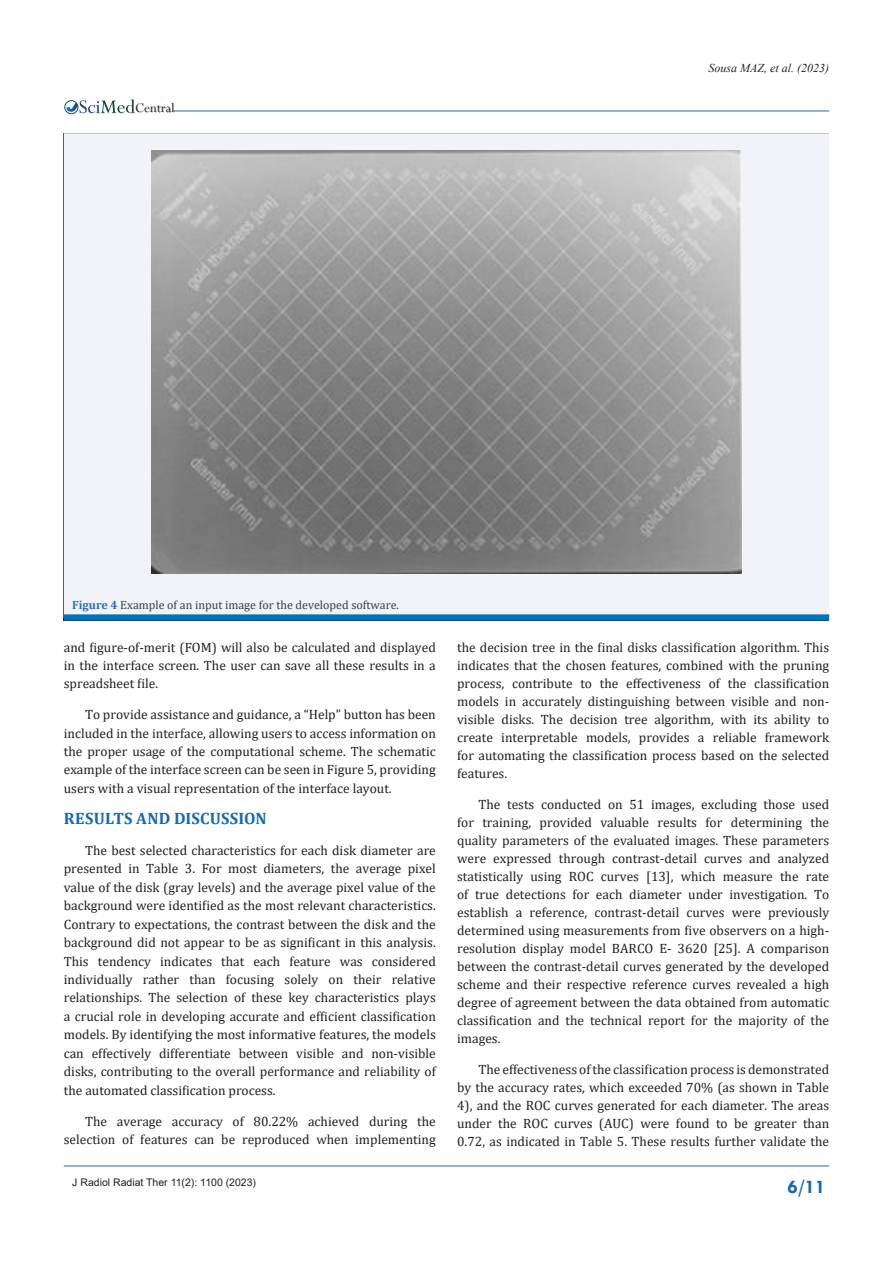
<style>
.page{position:relative;width:893px;height:1263px;background:#fff}
.page>*{position:absolute;margin:0;border:0;box-sizing:border-box;transform-origin:0 0}
.t1{font:700 19.5px "Tw Cen";color:#1768b4}
.heading_1{font:700 16.5px "Cambria";letter-spacing:.01em;color:#1768b4}
.t2{font:14.55px "Perpetua";color:#211e1e}
.Body_Text{font:13.5px/18px "Cambria";color:#231f20;text-align:justify}
.t3{font:12px "Cambria";color:#3e3e3f}
.t4{font:italic 12px "Times New Roman";color:#231f20}
.t5{font:10.5px "Arial";color:#231f20}
.s1{font-weight:700;color:#2a71b8}
</style>
<div class="page">
<img style="left:79px;top:103px;width:96px;height:11px">
<div style="left:64px;top:100px;width:14px;height:14px;border:1px solid #074d7c;border-radius:50%"></div>
<svg style="left:66px;top:99px;width:69px;height:14px"></svg>
<hr style="left:64px;top:1166px;width:765px;height:1px;background:#1768b4">
<hr style="left:174px;top:111px;width:655px;height:1px;background:#1768b4">
<div style="left:64px;top:133px;width:765px;height:481px;background:#f1f3f9"></div>
<div style="left:64px;top:614px;width:765px;height:6px;background:#0072bc"></div>
<img style="left:151px;top:151px;width:590px;height:423px">
<p class="t2" style="left:135px;top:99px;width:41px">Central</p>
<p class="t4" style="left:708px;top:60px;width:122px">Sousa MAZ, et al. (2023)</p>
<p class="t3" style="left:72px;top:598px;width:328px"><span class="s1">Figure 4</span> Example of an input image for the developed software.</p>
<p class="Body_Text" style="left:64px;top:639px;width:374px">and figure-of-merit (FOM) will also be calculated and displayed in the interface screen. The user can save all these results in a spreadsheet file.</p>
<p class="Body_Text" style="left:64px;top:705px;width:374px;text-indent:21px">To provide assistance and guidance, a “Help” button has been included in the interface, allowing users to access information on the proper usage of the computational scheme. The schematic example of the interface screen can be seen in Figure 5, providing users with a visual representation of the interface layout.</p>
<p class="heading_1" style="left:64px;top:806px;width:204px">RESULTS AND DISCUSSION</p>
<p class="Body_Text" style="left:64px;top:841px;width:374px;line-height:18.5px;text-indent:21px">The best selected characteristics for each disk diameter are presented in Table 3. For most diameters, the average pixel value of the disk (gray levels) and the average pixel value of the background were identified as the most relevant characteristics.<br>Contrary to expectations, the contrast between the disk and the background did not appear to be as significant in this analysis.<br>This tendency indicates that each feature was considered individually rather than focusing solely on their relative relationships. The selection of these key characteristics plays a crucial role in developing accurate and efficient classification models. By identifying the most informative features, the models can effectively differentiate between visible and non-visible disks, contributing to the overall performance and reliability of the automated classification process.</p>
<p class="Body_Text" style="left:64px;top:1112px;width:374px;line-height:18.5px;text-align:right">The average accuracy of 80.22% achieved during the selection of features can be reproduced when implementing</p>
<p class="Body_Text" style="left:457px;top:639px;width:374px">the decision tree in the final disks classification algorithm. This indicates that the chosen features, combined with the pruning process, contribute to the effectiveness of the classification models in accurately distinguishing between visible and non&shy;visible disks. The decision tree algorithm, with its ability to create interpretable models, provides a reliable framework for automating the classification process based on the selected features.</p>
<p class="Body_Text" style="left:457px;top:795px;width:374px;text-indent:21px">The tests conducted on 51 images, excluding those used for training, provided valuable results for determining the quality parameters of the evaluated images. These parameters were expressed through contrast-detail curves and analyzed statistically using ROC curves [13], which measure the rate of true detections for each diameter under investigation. To establish a reference, contrast-detail curves were previously determined using measurements from five observers on a high&shy;resolution display model BARCO E- 3620 [25]. A comparison between the contrast-detail curves generated by the developed scheme and their respective reference curves revealed a high degree of agreement between the data obtained from automatic classification and the technical report for the majority of the images.</p>
<p class="Body_Text" style="left:457px;top:1060px;width:374px;text-indent:21px">The effectiveness of the classification process is demonstrated by the accuracy rates, which exceeded 70% (as shown in Table 4), and the ROC curves generated for each diameter. The areas under the ROC curves (AUC) were found to be greater than 0.72, as indicated in Table 5. These results further validate the</p>
<p class="t5" style="left:72px;top:1175px;width:185px">J Radiol Radiat Ther 11(2): 1100 (2023)</p>
<h1 class="t1" style="left:787px;top:1175px;width:40px">6/11</h1>
</div>
